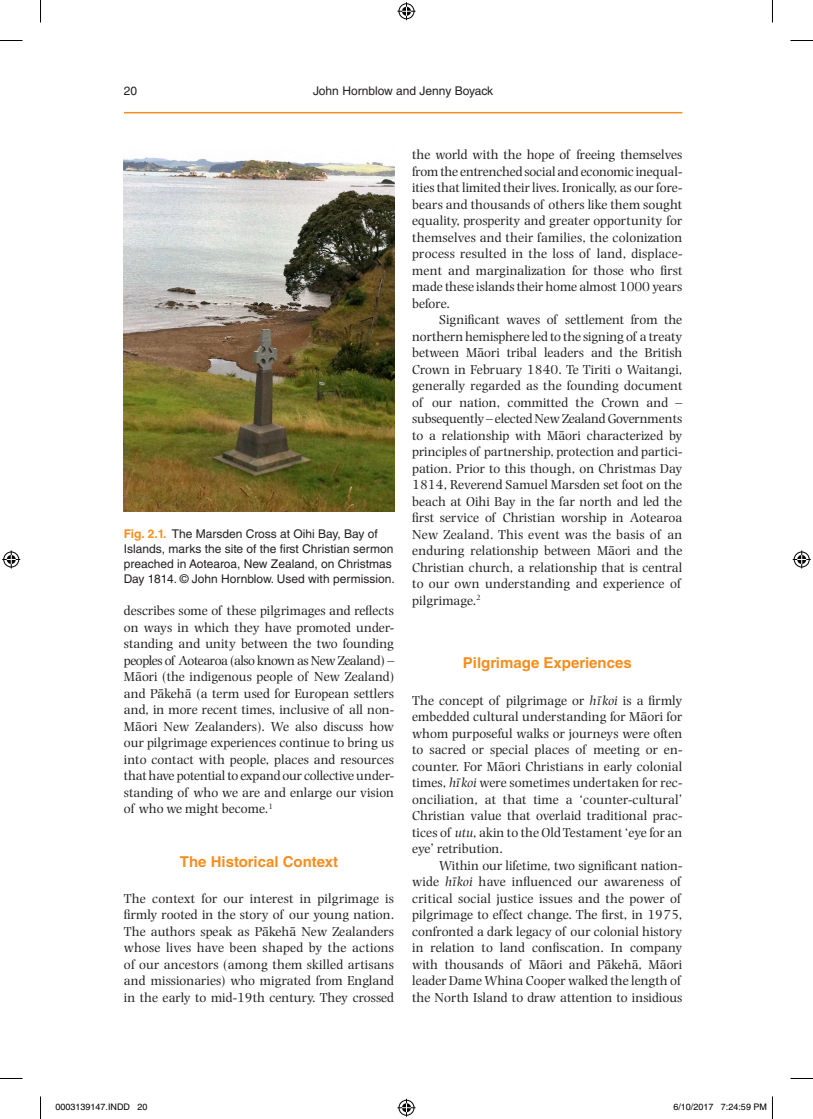
<style>
.page{position:relative;width:813px;height:1119px;background:#fff}
.page>*{position:absolute;margin:0;border:0;box-sizing:border-box;transform-origin:0 0}
.t1{font:700 15px "Helvetica LT Std";color:#f68e1e}
.t2{font:13.5px/16.5px "Photina MT Std";color:#231f20;text-align:justify}
.t3{font:italic 13.5px "Gentium";color:#231f20}
.t4{font:12px/15px "Helvetica LT Std";color:#231f20}
.t5{font:9px "Helvetica";color:#000}
.s1{font-weight:700;color:#f68e1e}
.s2{font-family:"Gentium Plus"}
.s3{font-style:italic}
.s4{font-family:"Gentium";font-style:italic}
</style>
<div class="page">
<hr style="left:124px;top:112px;width:558px;height:1px;background:#f68e1e">
<img style="left:124px;top:157px;width:270px;height:354px">
<svg style="left:0;top:40px;width:22px;height:1px"></svg>
<svg style="left:790px;top:40px;width:22px;height:1px"></svg>
<svg style="left:0;top:1078px;width:22px;height:1px"></svg>
<svg style="left:790px;top:1078px;width:22px;height:1px"></svg>
<svg style="left:40px;top:0;width:1px;height:23px"></svg>
<svg style="left:40px;top:1096px;width:1px;height:22px"></svg>
<svg style="left:772px;top:0;width:1px;height:23px"></svg>
<svg style="left:772px;top:1096px;width:1px;height:22px"></svg>
<svg style="left:397px;top:2px;width:18px;height:18px"></svg>
<svg style="left:397px;top:1098px;width:18px;height:18px"></svg>
<svg style="left:2px;top:550px;width:18px;height:18px"></svg>
<svg style="left:792px;top:550px;width:18px;height:18px"></svg>
<p class="t4" style="left:124px;top:83px;width:15px">20</p>
<p class="t4" style="left:313px;top:83px;width:182px">John Hornblow and Jenny Boyack</p>
<p class="t4" style="left:124px;top:526px;width:272px"><span class="s1">Fig. 2.1.</span> The Marsden Cross at Oihi Bay, Bay of Islands, marks the site of the first Christian sermon preached in Aotearoa, New Zealand, on Christmas Day 1814. © John Hornblow. Used with permission.</p>
<p class="t2" style="left:124px;top:602px;width:272px">describes some of these pilgrimages and reflects on ways in which they have promoted under&shy;standing and unity between the two founding peoples of Aotearoa (also known as New Zealand) – Ma<span class="s2">̄</span>ori (the indigenous people of New Zealand) and Pa<span class="s2">̄</span>keha<span class="s2">̄</span>(a term used for European settlers and, in more recent times, inclusive of all non-Ma<span class="s2">̄</span>ori New Zealanders). We also discuss how our pilgrimage experiences continue to bring us into contact with people, places and resources that have potential to expand our collective under&shy;standing of who we are and enlarge our vision of who we might become.<sup>1</sup></p>
<p class="t1" style="left:180px;top:852px;width:160px">The Historical Context</p>
<p class="t2" style="left:124px;top:890px;width:272px">The context for our interest in pilgrimage is firmly rooted in the story of our young nation.<br>The authors speak as Pa<span class="s2">̄</span>keha<span class="s2">̄</span>New Zealanders whose lives have been shaped by the actions of our ancestors (among them skilled artisans and missionaries) who migrated from England in the early to mid-19th century. They crossed</p>
<p class="t2" style="left:412px;top:146px;width:272px">the world with the hope of freeing themselves from the entrenched social and economic inequal&shy;ities that limited their lives. Ironically, as our fore&shy;bears and thousands of others like them sought equality, prosperity and greater opportunity for themselves and their families, the colonization process resulted in the loss of land, displace&shy;ment and marginalization for those who first made these islands their home almost 1000 years before.</p>
<p class="t2" style="left:412px;top:311px;width:272px;text-align:left;text-indent:27px">Significant waves of settlement from the northern hemisphere led to the signing of a treaty between Ma<span class="s2">̄</span>ori tribal leaders and the British Crown in February 1840. Te Tiriti o Waitangi, generally regarded as the founding document of our nation, committed the Crown and – subsequently – elected New Zealand Governments to a relationship with Ma<span class="s2">̄</span>ori characterized by principles of partnership, protection and partici&shy;pation. Prior to this though, on Christmas Day 1814, Reverend Samuel Marsden set foot on the beach at Oihi Bay in the far north and led the first service of Christian worship in Aotearoa New Zealand. This event was the basis of an enduring relationship between Ma<span class="s2">̄</span>ori and the Christian church, a relationship that is central to our own understanding and experience of pilgrimage.<sup>2</sup></p>
<p class="t1" style="left:462px;top:654px;width:170px">Pilgrimage Experiences</p>
<p class="t2" style="left:412px;top:692px;width:272px">The concept of pilgrimage or <span class="s3">hı</span><span class="s4">̄</span><span class="s3">koi</span> is a firmly embedded cultural understanding for Ma<span class="s2">̄</span>ori for whom purposeful walks or journeys were often to sacred or special places of meeting or en&shy;counter. For Ma<span class="s2">̄</span>ori Christians in early colonial times, <span class="s3">hı</span><span class="s4">̄</span><span class="s3">koi</span> were sometimes undertaken for rec&shy;onciliation, at that time a ‘counter-cultural’ Christian value that overlaid traditional prac&shy;tices of <span class="s3">utu</span>, akin to the Old Testament ‘eye for an eye’ retribution.</p>
<p class="t2" style="left:412px;top:857px;width:272px;text-align:right">Within our lifetime, two significant nation&shy;wide <span class="s3">hıkoi</span> have influenced our awareness of</p>
<p class="t3" style="left:457px;top:872px;width:6px">̄</p>
<p class="t2" style="left:412px;top:890px;width:272px;text-align:left">critical social justice issues and the power of pilgrimage to effect change. The first, in 1975, confronted a dark legacy of our colonial history in relation to land confiscation. In company with thousands of Ma<span class="s2">̄</span>ori and Pa<span class="s2">̄</span>keha<span class="s2">̄</span>, Ma<span class="s2">̄</span>ori leader Dame Whina Cooper walked the length of the North Island to draw attention to insidious</p>
<p class="t5" style="left:56px;top:1101px;width:94px">0003139147.INDD 20</p>
<p class="t5" style="left:673px;top:1101px;width:95px">6/10/2017 7:24:59 PM</p>
</div>
